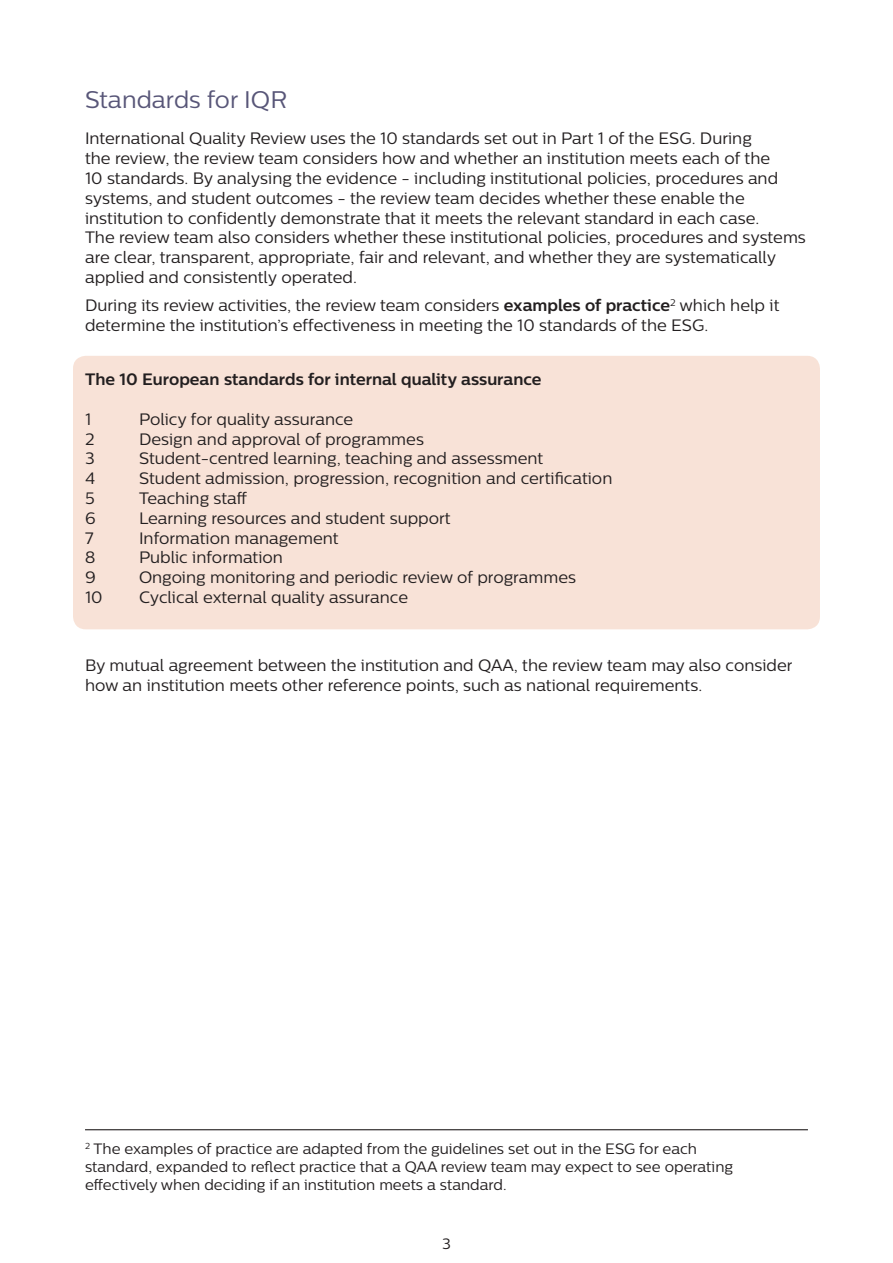
<style>
.page{position:relative;width:893px;height:1263px;background:#fff}
.page>*{position:absolute;margin:0;border:0;box-sizing:border-box;transform-origin:0 0}
.Body{font:24px "Centrale Sans";color:#585678}
.Body-2{font:16.5px/19.8px "Centrale Sans";color:#231f20}
.t1{font:700 16.5px "Centrale Sans";color:#231f20}
.t2{font:15px/18px "Centrale Sans";color:#231f20}
.s1{font-weight:700}
</style>
<div class="page">
<div style="left:73px;top:356px;width:747px;height:273px;background:#f8e2d7;border-radius:13px"></div>
<hr style="left:85px;top:1129px;width:723px;height:1px;background:#231f20">
<p class="Body" style="left:85px;top:85px;width:203px">Standards for IQR</p>
<p class="Body-2" style="left:85px;top:128px;width:722px">International Quality Review uses the 10 standards set out in Part 1 of the ESG. During<br>the review, the review team considers how and whether an institution meets each of the<br>10 standards. By analysing the evidence - including institutional policies, procedures and systems, and student outcomes - the review team decides whether these enable the institution to confidently demonstrate that it meets the relevant standard in each case.<br>The review team also considers whether these institutional policies, procedures and systems are clear, transparent, appropriate, fair and relevant, and whether they are systematically applied and consistently operated.</p>
<p class="Body-2" style="left:85px;top:295px;width:696px">During its review activities, the review team considers <span class="s1">examples of practice</span><sup>2</sup> which help it determine the institution’s effectiveness in meeting the 10 standards of the ESG.</p>
<p class="t1" style="left:85px;top:369px;width:458px">The 10 European standards for internal quality assurance</p>
<p class="Body-2" style="left:85px;top:409px;width:8px">1</p>
<p class="Body-2" style="left:139px;top:409px;width:216px">Policy for quality assurance</p>
<p class="Body-2" style="left:85px;top:429px;width:11px">2</p>
<p class="Body-2" style="left:139px;top:429px;width:286px">Design and approval of programmes</p>
<p class="Body-2" style="left:85px;top:448px;width:11px">3</p>
<p class="Body-2" style="left:139px;top:448px;width:406px">Student-centred learning, teaching and assessment</p>
<p class="Body-2" style="left:85px;top:468px;width:11px">4</p>
<p class="Body-2" style="left:139px;top:468px;width:475px">Student admission, progression, recognition and certification</p>
<p class="Body-2" style="left:85px;top:488px;width:11px">5</p>
<p class="Body-2" style="left:139px;top:488px;width:110px">Teaching staff</p>
<p class="Body-2" style="left:85px;top:508px;width:12px">6</p>
<p class="Body-2" style="left:139px;top:508px;width:313px">Learning resources and student support</p>
<p class="Body-2" style="left:85px;top:528px;width:10px">7</p>
<p class="Body-2" style="left:139px;top:528px;width:201px">Information management</p>
<p class="Body-2" style="left:85px;top:547px;width:12px">8</p>
<p class="Body-2" style="left:139px;top:547px;width:145px">Public information</p>
<p class="Body-2" style="left:85px;top:567px;width:12px">9</p>
<p class="Body-2" style="left:139px;top:567px;width:438px">Ongoing monitoring and periodic review of programmes</p>
<p class="Body-2" style="left:85px;top:587px;width:19px">10</p>
<p class="Body-2" style="left:139px;top:587px;width:271px">Cyclical external quality assurance</p>
<p class="Body-2" style="left:85px;top:655px;width:709px">By mutual agreement between the institution and QAA, the review team may also consider how an institution meets other reference points, such as national requirements.</p>
<p class="t2" style="left:85px;top:1139px;width:650px"><sup>2</sup> The examples of practice are adapted from the guidelines set out in the ESG for each standard, expanded to reflect practice that a QAA review team may expect to see operating effectively when deciding if an institution meets a standard.</p>
<p class="t2" style="left:442px;top:1234px;width:10px">3</p>
</div>
